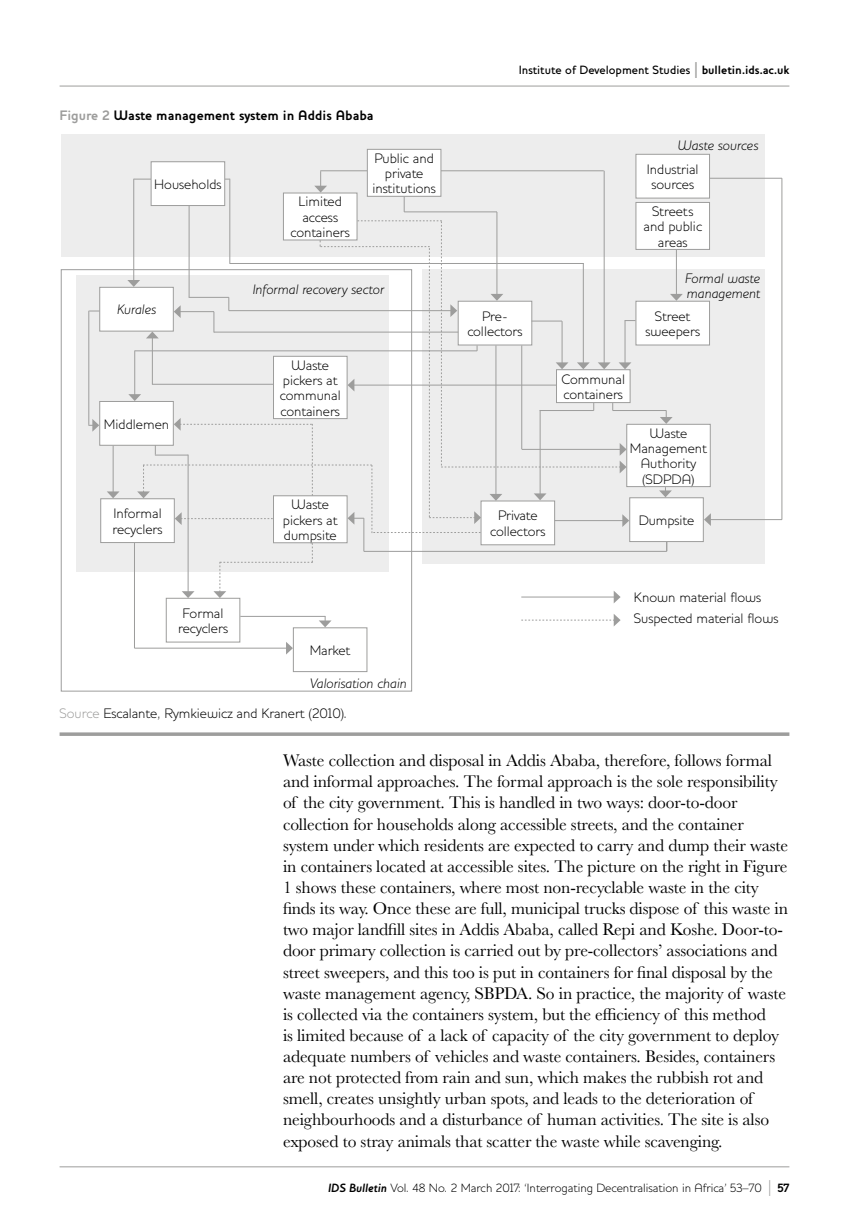
<style>
.page{position:relative;width:849px;height:1221px;background:#fff}
.page>*{position:absolute;margin:0;border:0;box-sizing:border-box;transform-origin:0 0}
.t1{font:17.5px/21.2px "Baskerville";letter-spacing:-.005em;color:#000}
.t2{font:300 14px/15.4px "Houschka";color:#000;text-align:center}
.t3{font:italic 300 14px/15.4px "Houschka";letter-spacing:.01em;color:#000}
.t4{font:700 14px "Houschka";color:#000}
.t5{font:300 12.25px "Houschka";color:#000}
.t6{font:500 12.25px "Houschka";color:#000}
.s1{color:#9d9d9c}
.s2{font-size:17.5px;color:#9d9d9c}
.s3{font-weight:700}
.s4{font-weight:700;font-style:italic}
</style>
<div class="page">
<hr style="left:60px;top:1166px;width:729px;height:1px;background:#9d9d9c">
<hr style="left:60px;top:86px;width:729px;height:1px;background:#9d9d9c">
<div style="left:61px;top:134px;width:703px;height:122px;background:#ededed"></div>
<div style="left:422px;top:269px;width:342px;height:294px;background:#ededed"></div>
<svg style="left:60px;top:732px;width:729px;height:4px;background:#a8a8a8"></svg>
<div style="left:76px;top:275px;width:312px;height:296px;background:#ededed"></div>
<div style="left:100px;top:287px;width:73px;height:44px;background:#fff"></div>
<div style="left:99px;top:287px;width:75px;height:44px;border:1px solid #9d9d9c"></div>
<div style="left:635px;top:301px;width:74px;height:44px;background:#fff"></div>
<div style="left:635px;top:301px;width:74px;height:44px;border:1px solid #9d9d9c"></div>
<div style="left:626px;top:424px;width:84px;height:62px;background:#fff"></div>
<div style="left:626px;top:424px;width:84px;height:63px;border:1px solid #9d9d9c"></div>
<div style="left:629px;top:497px;width:74px;height:44px;background:#fff"></div>
<div style="left:629px;top:497px;width:74px;height:45px;border:1px solid #9d9d9c"></div>
<div style="left:293px;top:627px;width:74px;height:45px;border:1px solid #9d9d9c"></div>
<div style="left:635px;top:154px;width:74px;height:44px;background:#fff"></div>
<div style="left:635px;top:154px;width:74px;height:44px;border:1px solid #9d9d9c"></div>
<div style="left:635px;top:202px;width:74px;height:47px;background:#fff"></div>
<div style="left:635px;top:202px;width:74px;height:48px;border:1px solid #9d9d9c"></div>
<div style="left:166px;top:598px;width:74px;height:44px;border:1px solid #9d9d9c"></div>
<div style="left:101px;top:498px;width:73px;height:44px;background:#fff"></div>
<div style="left:100px;top:498px;width:75px;height:45px;border:1px solid #9d9d9c"></div>
<div style="left:100px;top:401px;width:73px;height:44px;background:#fff"></div>
<div style="left:99px;top:401px;width:75px;height:44px;border:1px solid #9d9d9c"></div>
<div style="left:283px;top:193px;width:74px;height:47px;background:#fff"></div>
<div style="left:283px;top:192px;width:74px;height:48px;border:1px solid #9d9d9c"></div>
<hr style="left:612px;top:410px;width:54px;height:1px;background:#9d9d9c">
<svg style="left:521px;top:614px;width:99px;height:12px"></svg>
<svg style="left:88px;top:419px;width:11px;height:12px"></svg>
<hr style="left:240px;top:616px;width:85px;height:1px;background:#9d9d9c">
<hr style="left:134px;top:647px;width:153px;height:1px;background:#9d9d9c">
<svg style="left:286px;top:641px;width:7px;height:13px"></svg>
<hr style="left:364px;top:551px;width:302px;height:1px;background:#9d9d9c">
<hr style="left:709px;top:178px;width:72px;height:1px;background:#9d9d9c">
<hr style="left:709px;top:519px;width:72px;height:1px;background:#9d9d9c">
<svg style="left:703px;top:513px;width:7px;height:13px"></svg>
<hr style="left:320px;top:170px;width:283px;height:1px;background:#9d9d9c">
<hr style="left:404px;top:211px;width:93px;height:1px;background:#9d9d9c">
<hr style="left:134px;top:179px;width:95px;height:1px;background:#9d9d9c">
<hr style="left:229px;top:179px;width:1px;height:84px;background:#9d9d9c">
<svg style="left:314px;top:171px;width:13px;height:21px"></svg>
<hr style="left:113px;top:445px;width:1px;height:47px;background:#9d9d9c">
<svg style="left:107px;top:491px;width:12px;height:7px"></svg>
<hr style="left:496px;top:212px;width:1px;height:83px;background:#9d9d9c">
<hr style="left:603px;top:171px;width:1px;height:192px;background:#9d9d9c">
<hr style="left:675px;top:250px;width:1px;height:45px;background:#9d9d9c">
<svg style="left:669px;top:294px;width:13px;height:7px"></svg>
<svg style="left:659px;top:410px;width:13px;height:14px"></svg>
<svg style="left:659px;top:487px;width:12px;height:10px"></svg>
<svg style="left:319px;top:616px;width:12px;height:11px"></svg>
<hr style="left:189px;top:205px;width:1px;height:92px;background:#9d9d9c">
<svg style="left:403px;top:197px;width:1px;height:15px"></svg>
<hr style="left:88px;top:311px;width:1px;height:114px;background:#9d9d9c">
<hr style="left:134px;top:543px;width:1px;height:105px;background:#9d9d9c">
<hr style="left:781px;top:178px;width:1px;height:341px;background:#9d9d9c">
<hr style="left:133px;top:179px;width:1px;height:102px;background:#9d9d9c">
<div style="left:151px;top:162px;width:74px;height:43px;background:#fff"></div>
<div style="left:151px;top:161px;width:74px;height:45px;border:1px solid #9d9d9c"></div>
<div style="left:367px;top:149px;width:74px;height:47px;background:#fff"></div>
<div style="left:367px;top:149px;width:74px;height:48px;border:1px solid #9d9d9c"></div>
<svg style="left:127px;top:220px;width:508px;height:383px"></svg>
<p class="t4" style="left:60px;top:107px;width:315px"><span class="s1">Figure 2</span> Waste management system in Addis Ababa</p>
<p class="t2" style="left:154px;top:176px;width:69px">Households</p>
<p class="t3" style="left:117px;top:302px;width:40px">Kurales</p>
<p class="t2" style="left:104px;top:416px;width:67px">Middlemen</p>
<p class="t2" style="left:290px;top:194px;width:61px">Limited access containers</p>
<p class="t2" style="left:372px;top:150px;width:65px">Public and private institutions</p>
<p class="t3" style="left:253px;top:281px;width:133px">Informal recovery sector</p>
<p class="t2" style="left:280px;top:357px;width:62px">Waste pickers at communal containers</p>
<p class="t2" style="left:112px;top:506px;width:51px;text-align:left">Informal recyclers</p>
<p class="t2" style="left:178px;top:605px;width:51px">Formal recyclers</p>
<p class="t2" style="left:283px;top:496px;width:56px">Waste pickers at dumpsite</p>
<p class="t2" style="left:309px;top:642px;width:42px">Market</p>
<p class="t3" style="left:310px;top:675px;width:98px">Valorisation chain</p>
<p class="t2" style="left:60px;top:705px;width:289px"><span class="s1">Source</span> Escalante, Rymkiewicz and Kranert (2010).</p>
<p class="t6" style="left:518px;top:63px;width:272px">Institute of Development Studies <span class="s2">|</span> <span class="s3">bulletin.ids.ac.uk</span></p>
<p class="t3" style="left:677px;top:138px;width:82px">Waste sources</p>
<p class="t2" style="left:646px;top:161px;width:53px">Industrial sources</p>
<p class="t2" style="left:643px;top:203px;width:60px">Streets and public areas</p>
<p class="t2" style="left:467px;top:308px;width:57px">Pre&shy;collectors</p>
<p class="t2" style="left:490px;top:508px;width:57px">Private collectors</p>
<p class="t3" style="left:685px;top:270px;width:77px">Formal waste management</p>
<p class="t2" style="left:561px;top:371px;width:65px;text-align:left">Communal containers</p>
<p class="t2" style="left:645px;top:308px;width:56px">Street sweepers</p>
<p class="t2" style="left:629px;top:425px;width:79px">Waste<br>Management<br>Authority (SDPDA)</p>
<p class="t2" style="left:638px;top:512px;width:57px">Dumpsite</p>
<p class="t2" style="left:633px;top:586px;width:146px;line-height:21px;text-align:left">Known material flows<br>Suspected material flows</p>
<p class="t1" style="left:283px;top:750px;width:506px">Waste collection and disposal in Addis Ababa, therefore, follows formal and informal approaches. The formal approach is the sole responsibility of the city government. This is handled in two ways: door-to-door collection for households along accessible streets, and the container system under which residents are expected to carry and dump their waste in containers located at accessible sites. The picture on the right in Figure 1 shows these containers, where most non-recyclable waste in the city finds its way. Once these are full, municipal trucks dispose of this waste in two major landfill sites in Addis Ababa, called Repi and Koshe. Door-to&shy;door primary collection is carried out by pre-collectors’ associations and street sweepers, and this too is put in containers for final disposal by the waste management agency, SBPDA. So in practice, the majority of waste is collected via the containers system, but the efficiency of this method<br>is limited because of a lack of capacity of the city government to deploy adequate numbers of vehicles and waste containers. Besides, containers are not protected from rain and sun, which makes the rubbish rot and smell, creates unsightly urban spots, and leads to the deterioration of neighbourhoods and a disturbance of human activities. The site is also exposed to stray animals that scatter the waste while scavenging.</p>
<p class="t5" style="left:328px;top:1180px;width:462px"><span class="s4">IDS Bulletin</span> Vol. 48 No. 2 March 2017: ‘Interrogating Decentralisation in Africa’ 53–70 <span class="s2">|</span> <span class="s3">57</span></p>
</div>
